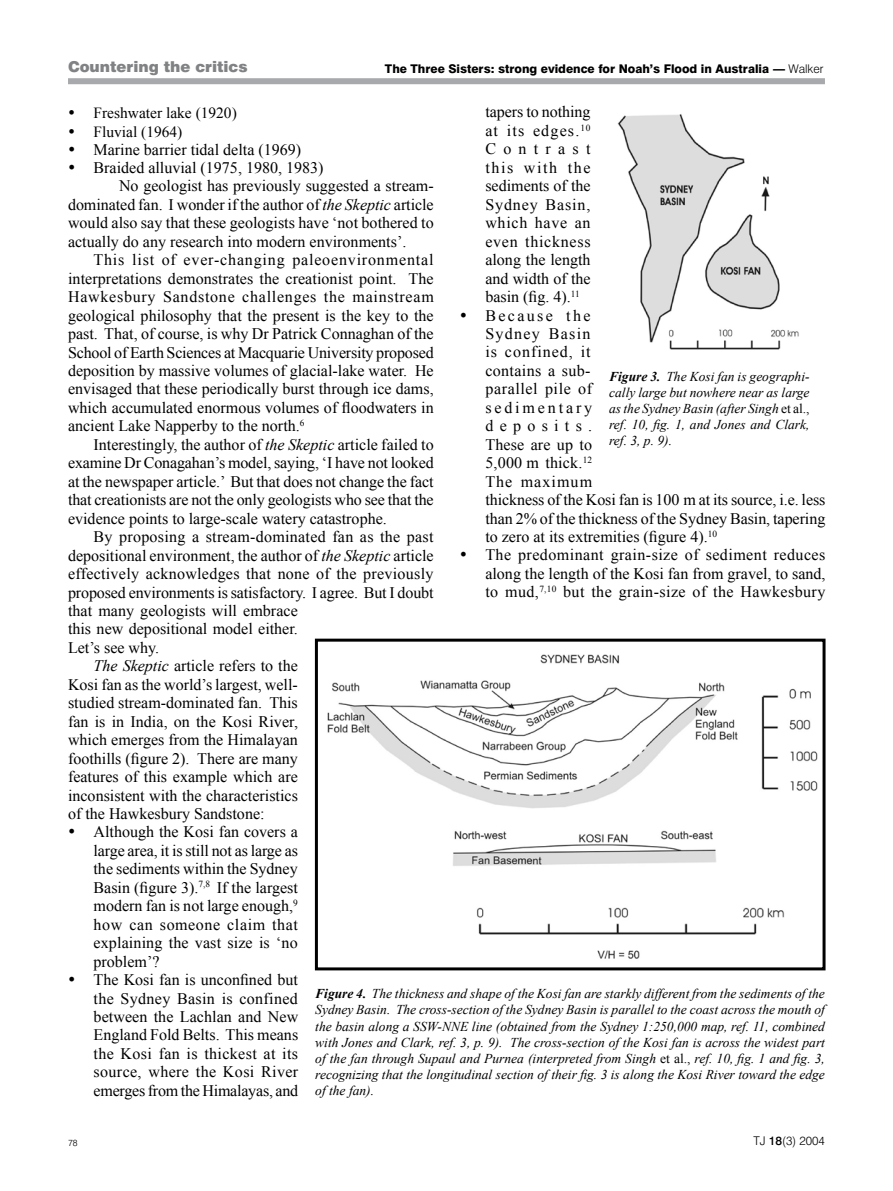
<style>
.page{position:relative;width:893px;height:1191px;background:#fff}
.page>*{position:absolute;margin:0;border:0;box-sizing:border-box;transform-origin:0 0}
.t1{font:16.05px/18.5px "Times New Roman";color:#000;text-align:justify}
.t2{font:16.05px "Times New Roman";letter-spacing:.045em;color:#000}
.t3{font:16.05px "Times New Roman";letter-spacing:.05em;color:#000}
.t4{font:15.45px "Times New Roman";color:#000}
.t5{font:900 15px "Swiss 721 BT";color:#808284}
.t6{font:italic 13.5px/16.2px "Times New Roman";color:#000;text-align:justify}
.t7{font:800 12px "Swiss 721 BT";color:#000}
.t8{font:300 12px "Swiss 721 BT";color:#000}
.t9{font:300 9px "Swiss 721 BT";color:#000}
.s1{font-weight:300}
.s2{font-style:italic}
.s3{font-weight:700}
.s4{font-style:normal}
.s5{font-weight:500}
</style>
<div class="page">
<div style="left:68px;top:78px;width:757px;height:6px;background:#a7a9ac"></div>
<img style="left:617px;top:114px;width:182px;height:236px">
<div style="left:315px;top:638px;width:510px;height:332px;border:3px solid #000"></div>
<img style="left:327px;top:654px;width:491px;height:305px">
<p class="t5" style="left:68px;top:58px;width:181px">Countering the critics</p>
<p class="t7" style="left:385px;top:62px;width:440px">The Three Sisters: strong evidence for Noah’s Flood in Australia — <span class="s1">Walker</span></p>
<p class="t1" style="left:485px;top:103px;width:107px">tapers to nothing at its edges.<sup>10<br></sup>Contrast this with the sediments of the Sydney Basin, which have an even thickness along the length and width of the basin (fig. 4).<sup>11</sup></p>
<p class="t1" style="left:485px;top:306px;width:342px;text-align:left;text-indent:-26px">• Because the<br>Sydney Basin<br>is confined, it<br>contains a sub-<br>parallel pile of<br>sedimentary<br>deposits.<br>These are up to<br>5,000 m thick.<sup>12<br></sup>The maximum<br>thickness of the Kosi fan is 100 m at its source, i.e. less than 2% of the thickness of the Sydney Basin, tapering to zero at its extremities (figure 4).<sup>10</sup></p>
<p class="t1" style="left:485px;top:545px;width:342px;text-indent:-26px">• The predominant grain-size of sediment reduces along the length of the Kosi fan from gravel, to sand, to mud,<sup>7,10</sup> but the grain-size of the Hawkesbury</p>
<p class="t4" style="left:68px;top:103px;width:170px">• Freshwater lake (1920)</p>
<p class="t4" style="left:68px;top:121px;width:116px">• Fluvial (1964)</p>
<p class="t1" style="left:68px;top:140px;width:235px">• Marine barrier tidal delta (1969)</p>
<p class="t1" style="left:68px;top:158px;width:257px">• Braided alluvial (1975, 1980, 1983)</p>
<p class="t1" style="left:119px;top:177px;width:316px">No geologist has previously suggested a stream-</p>
<p class="t1" style="left:68px;top:195px;width:367px">dominated fan. I wonder if the author of <span class="s2">the Skeptic</span> article</p>
<p class="t1" style="left:68px;top:213px;width:367px">would also say that these geologists have ‘not bothered to</p>
<p class="t1" style="left:68px;top:232px;width:340px">actually do any research into modern environments’.</p>
<p class="t3" style="left:94px;top:249px;width:341px">This list of ever-changing paleoenvironmental</p>
<p class="t1" style="left:68px;top:269px;width:367px">interpretations demonstrates the creationist point. The</p>
<p class="t2" style="left:68px;top:286px;width:367px">Hawkesbury Sandstone challenges the mainstream</p>
<p class="t1" style="left:68px;top:306px;width:367px">geological philosophy that the present is the key to the</p>
<p class="t1" style="left:68px;top:324px;width:367px">past. That, of course, is why Dr Patrick Connaghan of the</p>
<p class="t1" style="left:68px;top:343px;width:367px">School of Earth Sciences at Macquarie University proposed</p>
<p class="t1" style="left:68px;top:361px;width:367px">deposition by massive volumes of glacial-lake water. He</p>
<p class="t1" style="left:68px;top:379px;width:367px">envisaged that these periodically burst through ice dams,</p>
<p class="t1" style="left:68px;top:398px;width:367px">which accumulated enormous volumes of floodwaters in</p>
<p class="t1" style="left:68px;top:416px;width:238px">ancient Lake Napperby to the north.<sup>6</sup></p>
<p class="t1" style="left:94px;top:435px;width:342px">Interestingly, the author of <span class="s2">the Skeptic</span> article failed to</p>
<p class="t1" style="left:68px;top:453px;width:367px">examine Dr Conagahan’s model, saying, ‘I have not looked</p>
<p class="t1" style="left:68px;top:472px;width:367px">at the newspaper article.’ But that does not change the fact</p>
<p class="t1" style="left:68px;top:490px;width:367px">that creationists are not the only geologists who see that the</p>
<p class="t1" style="left:68px;top:509px;width:320px">evidence points to large-scale watery catastrophe.</p>
<p class="t1" style="left:94px;top:527px;width:341px">By proposing a stream-dominated fan as the past</p>
<p class="t1" style="left:68px;top:546px;width:367px">depositional environment, the author of <span class="s2">the Skeptic</span> article</p>
<p class="t1" style="left:68px;top:564px;width:367px">effectively acknowledges that none of the previously</p>
<p class="t1" style="left:68px;top:582px;width:367px">proposed environments is satisfactory. I agree. But I doubt</p>
<p class="t1" style="left:68px;top:601px;width:231px">that many geologists will embrace</p>
<p class="t1" style="left:68px;top:619px;width:231px">this new depositional model either.</p>
<p class="t1" style="left:68px;top:638px;width:93px">Let’s see why.</p>
<p class="t1" style="left:94px;top:656px;width:206px"><span class="s2">The Skeptic</span> article refers to the</p>
<p class="t1" style="left:68px;top:675px;width:231px">Kosi fan as the world’s largest, well-</p>
<p class="t1" style="left:68px;top:693px;width:231px">studied stream-dominated fan. This</p>
<p class="t1" style="left:68px;top:712px;width:231px">fan is in India, on the Kosi River,</p>
<p class="t1" style="left:68px;top:730px;width:231px">which emerges from the Himalayan</p>
<p class="t1" style="left:68px;top:748px;width:231px">foothills (figure 2). There are many</p>
<p class="t1" style="left:68px;top:767px;width:231px">features of this example which are</p>
<p class="t1" style="left:68px;top:785px;width:231px">inconsistent with the characteristics</p>
<p class="t1" style="left:68px;top:804px;width:198px">of the Hawkesbury Sandstone:</p>
<p class="t1" style="left:94px;top:822px;width:206px;text-indent:-26px">• Although the Kosi fan covers a large area, it is still not as large as the sediments within the Sydney Basin (figure 3).<sup>7,8</sup> If the largest modern fan is not large enough,<sup>9 </sup>how can someone claim that explaining the vast size is ‘no problem’?</p>
<p class="t1" style="left:94px;top:970px;width:206px;text-indent:-26px">• The Kosi fan is unconfined but the Sydney Basin is confined between the Lachlan and New England Fold Belts. This means the Kosi fan is thickest at its source, where the Kosi River emerges from the Himalayas, and</p>
<p class="t6" style="left:609px;top:367px;width:202px"><span class="s3">Figure 3.</span> The Kosi fan is geographi&shy;cally large but nowhere near as large as the Sydney Basin (after Singh <span class="s4">et al., </span>ref. 10, fig. 1, and Jones and Clark, ref. 3, p. 9).</p>
<p class="t6" style="left:315px;top:985px;width:511px"><span class="s3">Figure 4.</span> The thickness and shape of the Kosi fan are starkly different from the sediments of the Sydney Basin. The cross-section of the Sydney Basin is parallel to the coast across the mouth of the basin along a SSW-NNE line (obtained from the Sydney 1:250,000 map, ref. 11, combined with Jones and Clark, ref. 3, p. 9). The cross-section of the Kosi fan is across the widest part of the fan through Supaul and Purnea (interpreted from Singh <span class="s4">et al.,</span> ref. 10, fig. 1 and fig. 3, recognizing that the longitudinal section of their fig. 3 is along the Kosi River toward the edge of the fan).</p>
<p class="t9" style="left:68px;top:1137px;width:11px">78</p>
<p class="t8" style="left:753px;top:1133px;width:73px">TJ <span class="s5">18</span>(3) 2004</p>
</div>
